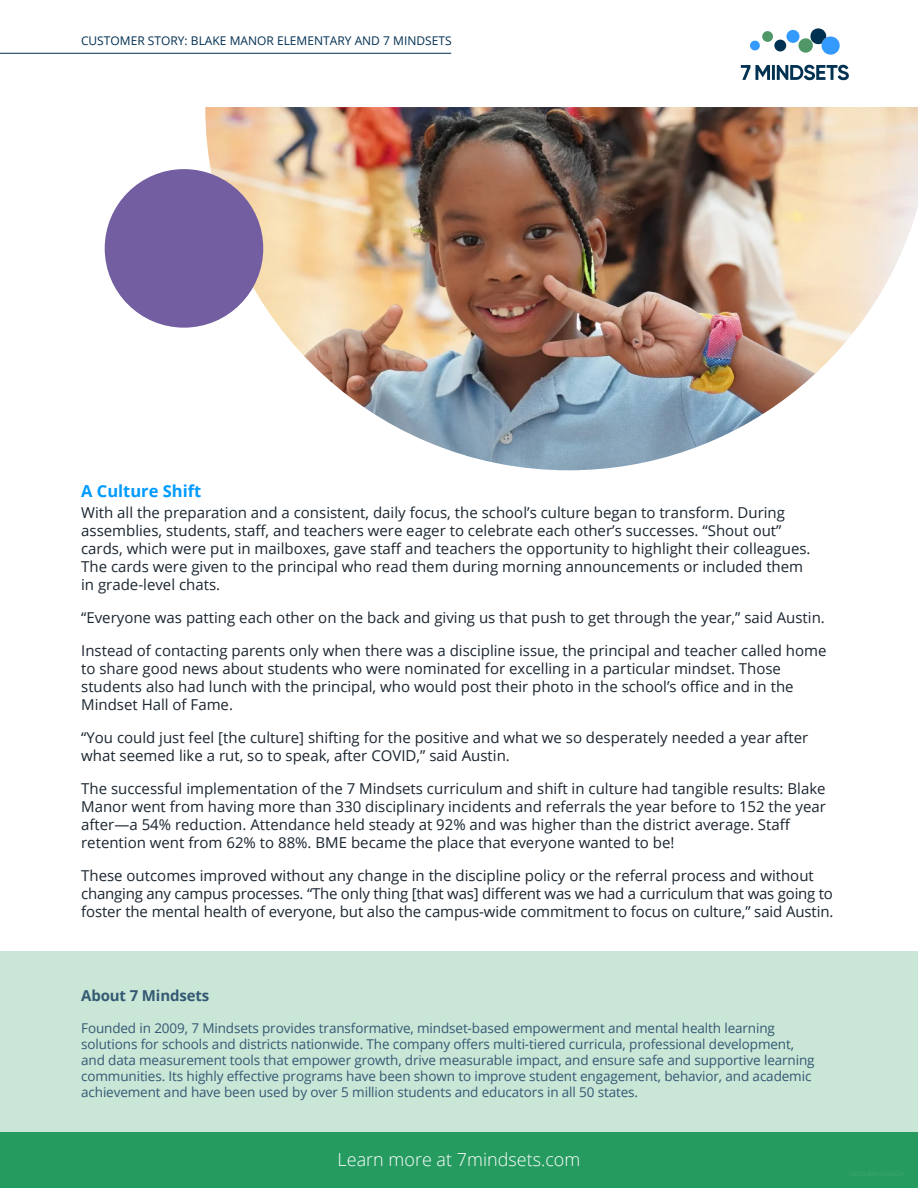
<style>
.page{position:relative;width:918px;height:1188px;background:#fff}
.page>*{position:absolute;margin:0;border:0;box-sizing:border-box;transform-origin:0 0}
.t1{font:300 18px "Open Sans";color:#fff}
.t2{font:300 16.5px "Roboto";color:#fff}
.t3{font:700 16.5px "Open Sans";color:#009bff}
.t4{font:15px/18px "Open Sans";color:#1b2630}
.t5{font:700 15px "Open Sans";letter-spacing:-.01em;color:#345973}
.t6{font:13.5px/16.2px "Open Sans";letter-spacing:-.01em;color:#345973}
.t7{font:12px "Open Sans";color:#003053}
</style>
<div class="page">
<div style="left:0;top:951px;width:918px;height:194px;background:#c9e6d7"></div>
<svg style="left:810px;top:28px;width:30px;height:27px"></svg>
<div style="left:798px;top:38px;width:15px;height:15px;background:#4f9766;border-radius:50%"></div>
<div style="left:786px;top:30px;width:13px;height:13px;background:#349afd;border-radius:50%"></div>
<div style="left:774px;top:40px;width:12px;height:11px;background:#013150;border-radius:50%"></div>
<div style="left:762px;top:31px;width:11px;height:11px;background:#4f9766;border-radius:50%"></div>
<div style="left:750px;top:41px;width:10px;height:9px;background:#349afd;border-radius:50%"></div>
<svg style="left:741px;top:64px;width:108px;height:16px"></svg>
<div style="left:0;top:1133px;width:918px;height:55px;background:#269b60"></div>
<img style="left:205px;top:107px;width:713px;height:363px">
<div style="left:105px;top:169px;width:158px;height:159px;background:#735ea1;border-radius:50%"></div>
<hr style="left:0;top:53px;width:451px;height:1px;background:#003053">
<p class="t7" style="left:81px;top:33px;width:372px">CUSTOMER STORY: BLAKE MANOR ELEMENTARY AND 7 MINDSETS</p>
<p class="t3" style="left:81px;top:480px;width:122px">A Culture Shift</p>
<p class="t4" style="left:81px;top:503px;width:731px">With all the preparation and a consistent, daily focus, the school’s culture began to transform. During assemblies, students, staff, and teachers were eager to celebrate each other’s successes. “Shout out” cards, which were put in mailboxes, gave staff and teachers the opportunity to highlight their colleagues.<br>The cards were given to the principal who read them during morning announcements or included them in grade-level chats.</p>
<p class="t4" style="left:81px;top:608px;width:745px">“Everyone was patting each other on the back and giving us that push to get through the year,” said Austin.</p>
<p class="t4" style="left:81px;top:641px;width:747px">Instead of contacting parents only when there was a discipline issue, the principal and teacher called home to share good news about students who were nominated for excelling in a particular mindset. Those students also had lunch with the principal, who would post their photo in the school’s office and in the Mindset Hall of Fame.</p>
<p class="t4" style="left:81px;top:728px;width:729px">“You could just feel [the culture] shifting for the positive and what we so desperately needed a year after what seemed like a rut, so to speak, after COVID,” said Austin.</p>
<p class="t4" style="left:81px;top:779px;width:746px">The successful implementation of the 7 Mindsets curriculum and shift in culture had tangible results: Blake Manor went from having more than 330 disciplinary incidents and referrals the year before to 152 the year after—a 54% reduction. Attendance held steady at 92% and was higher than the district average. Staff retention went from 62% to 88%. BME became the place that everyone wanted to be!</p>
<p class="t4" style="left:81px;top:866px;width:754px">These outcomes improved without any change in the discipline policy or the referral process and without changing any campus processes. “The only thing [that was] different was we had a curriculum that was going to foster the mental health of everyone, but also the campus-wide commitment to focus on culture,” said Austin.</p>
<p class="t5" style="left:81px;top:985px;width:130px">About 7 Mindsets</p>
<p class="t6" style="left:81px;top:1019px;width:735px">Founded in 2009, 7 Mindsets provides transformative, mindset-based empowerment and mental health learning solutions for schools and districts nationwide. The company offers multi-tiered curricula, professional development, and data measurement tools that empower growth, drive measurable impact, and ensure safe and supportive learning communities. Its highly effective programs have been shown to improve student engagement, behavior, and academic achievement and have been used by over 5 million students and educators in all 50 states.</p>
<p class="t2" style="left:339px;top:1146px;width:241px">7mindsets.com | 678.878.3144</p>
<p class="t1" style="left:338px;top:1147px;width:244px">Learn more at 7mindsets.com</p>
</div>
